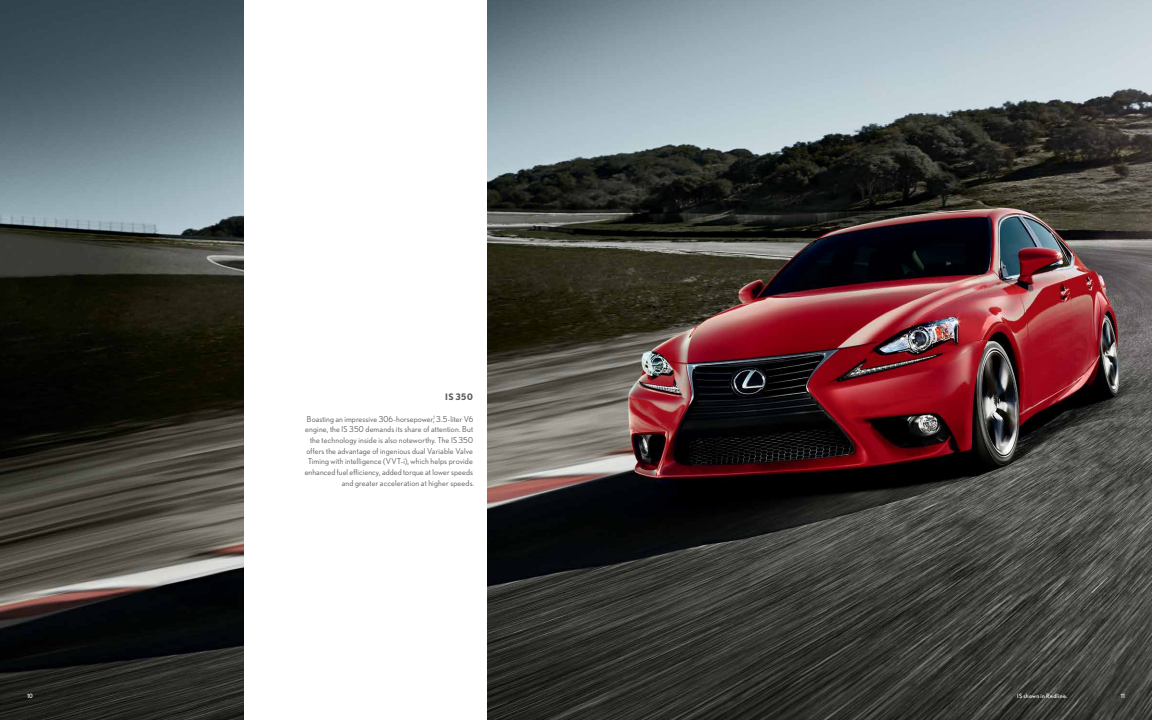
<style>
.page{position:relative;width:1152px;height:720px;background:#fff}
.page>*{position:absolute;margin:0;border:0;box-sizing:border-box;transform-origin:0 0}
.t1{font:700 9px "Nobel";color:#58595b}
.Body_copy{font:8.1px/10.6px "Nobel";letter-spacing:.02em;color:#58595b;text-align:right}
.Captions{font:6px "Nobel";letter-spacing:.05em;color:#fff}
</style>
<div class="page">
<img style="left:0;top:0;width:243px;height:720px">
<img style="left:487px;top:0;width:665px;height:720px">
<p class="t1" style="left:445px;top:392px;width:29px">IS 350</p>
<p class="Body_copy" style="left:305px;top:414px;width:171px">Boasting an impressive 306-horsepower,<sup>1</sup> 3.5-liter V6 engine, the IS 350 demands its share of attention. But the technology inside is also noteworthy. The IS 350 offers the advantage of ingenious dual Variable Valve Timing with intelligence (VVT-i), which helps provide enhanced fuel efficiency, added torque at lower speeds and greater acceleration at higher speeds.</p>
<p class="Captions" style="left:27px;top:692px;width:7px">10</p>
<p class="Captions" style="left:1121px;top:692px;width:6px">11</p>
<p class="Captions" style="left:1017px;top:692px;width:52px">IS shown in Redline.</p>
</div>
